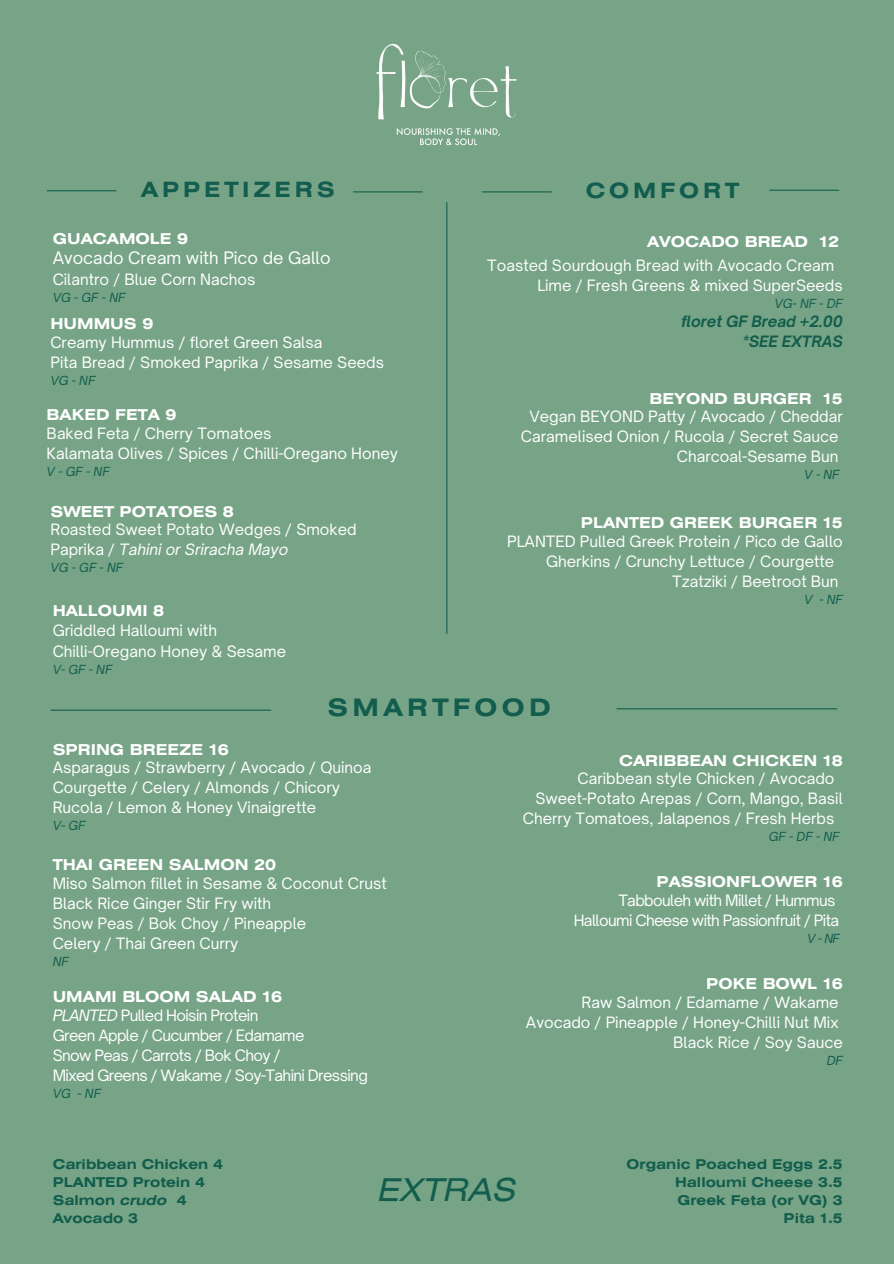
<style>
.page{position:relative;width:894px;height:1264px;background:#fff}
.page>*{position:absolute;margin:0;border:0;box-sizing:border-box;transform-origin:0 0}
.t1{font:italic 31.35px "Helios Ext";color:#125d4d}
.t2{font:700 24px "Helios Ext";letter-spacing:.185em;color:#125d4d}
.t3{font:700 21px "Helios Ext";letter-spacing:.185em;color:#125d4d}
.t4{font:16.5px "Open Sauce One";color:#fff}
.t5{font:15px/20px "Open Sauce One";color:#fff}
.t6{font:700 15px "Helios Ext";color:#fff}
.t7{font:15px/20px "Open Sauce One";letter-spacing:-.04em;color:#fff}
.t8{font:italic 700 15px/20px "Open Sauce One";color:#125d4d;text-align:right}
.t9{font:700 13.5px/18px "Helios Ext";color:#125d4d;text-align:right}
.t10{font:italic 12px "Open Sauce One";color:#125d4d}
.s1{font-style:italic}
</style>
<div class="page">
<div style="left:0;top:0;width:893px;height:1263px;background:#77a486"></div>
<hr style="left:47px;top:190px;width:69px;height:1px;background:#125d4d">
<hr style="left:482px;top:191px;width:69px;height:1px;background:#125d4d">
<hr style="left:51px;top:709px;width:220px;height:1px;background:#125d4d">
<hr style="left:353px;top:191px;width:69px;height:1px;background:#125d4d">
<hr style="left:446px;top:203px;width:1px;height:430px;background:#125d4d">
<hr style="left:617px;top:708px;width:219px;height:1px;background:#125d4d">
<img style="left:376px;top:43px;width:141px;height:103px">
<hr style="left:769px;top:190px;width:69px;height:1px;background:#125d4d">
<p class="t3" style="left:141px;top:181px;width:195px">APPETIZERS</p>
<h4 class="t6" style="left:53px;top:233px;width:137px">GUACAMOLE 9</h4>
<h5 class="t4" style="left:53px;top:248px;width:279px">Avocado Cream with Pico de Gallo</h5>
<h5 class="t5" style="left:53px;top:269px;width:204px">Cilantro / Blue Corn Nachos</h5>
<h5 class="t10" style="left:53px;top:290px;width:74px">VG-GF-NF</h5>
<h4 class="t6" style="left:50px;top:318px;width:104px">HUMMUS 9</h4>
<h5 class="t5" style="left:50px;top:332px;width:335px">Creamy Hummus / floret Green Salsa<br>Pita Bread / Smoked Paprika / Sesame Seeds</h5>
<h5 class="t10" style="left:50px;top:373px;width:46px">VG - NF</h5>
<h4 class="t6" style="left:47px;top:409px;width:131px">BAKED FETA 9</h4>
<h5 class="t5" style="left:47px;top:423px;width:353px">Baked Feta / Cherry Tomatoes<br>Kalamata Olives / Spices / Chilli-Oregano Honey</h5>
<h5 class="t10" style="left:47px;top:464px;width:64px">V-GF-NF</h5>
<h4 class="t6" style="left:50px;top:505px;width:185px">SWEET POTATOES 8</h4>
<h5 class="t5" style="left:50px;top:519px;width:308px">Roasted Sweet Potato Wedges / Smoked<br>Paprika / <span class="s1">Tahini or Sriracha Mayo</span></h5>
<h5 class="t10" style="left:50px;top:560px;width:74px">VG-GF-NF</h5>
<h3 class="t6" style="left:53px;top:605px;width:113px">HALLOUMI 8</h3>
<h4 class="t5" style="left:53px;top:619px;width:235px;line-height:21px">Griddled Halloumi with<br>Chilli-Oregano Honey &amp; Sesame</h4>
<h4 class="t10" style="left:53px;top:661px;width:61px">V- GF - NF</h4>
<h4 class="t3" style="left:585px;top:183px;width:155px">COMFORT</h4>
<h5 class="t6" style="left:647px;top:236px;width:193px">AVOCADO BREAD 12</h5>
<h4 class="t5" style="left:537px;top:255px;width:307px;text-indent:-50px">Toasted Sourdough Bread with Avocado Cream<br>Lime / Fresh Greens &amp; mixed SuperSeeds</h4>
<h4 class="t10" style="left:774px;top:295px;width:70px">VG- NF - DF</h4>
<h4 class="t8" style="left:680px;top:311px;width:163px">floret GF Bread +2.00 *SEE EXTRAS</h4>
<h5 class="t6" style="left:649px;top:392px;width:195px">BEYOND BURGER 15</h5>
<h4 class="t5" style="left:521px;top:406px;width:323px;text-align:right">Vegan BEYOND Patty / Avocado / Cheddar<br>Caramelised Onion / Rucola / Secret Sauce<br>Charcoal-Sesame Bun</h4>
<h5 class="t10" style="left:804px;top:467px;width:37px">V-NF</h5>
<h2 class="t6" style="left:580px;top:517px;width:263px">PLANTED GREEK BURGER 15</h2>
<h4 class="t5" style="left:507px;top:531px;width:337px">PLANTED Pulled Greek Protein / Pico de Gallo</h4>
<h4 class="t5" style="left:546px;top:551px;width:290px">Gherkins / Crunchy Lettuce / Courgette</h4>
<h4 class="t5" style="left:672px;top:571px;width:168px">Tzatziki / Beetroot Bun</h4>
<h4 class="t10" style="left:804px;top:591px;width:40px">V -NF</h4>
<h5 class="t2" style="left:327px;top:698px;width:225px">SMARTFOOD</h5>
<h5 class="t6" style="left:53px;top:743px;width:177px">SPRING BREEZE 16</h5>
<h4 class="t5" style="left:53px;top:757px;width:320px">Asparagus / Strawberry / Avocado / Quinoa<br>Courgette / Celery / Almonds / Chicory<br>Rucola / Lemon &amp; Honey Vinaigrette</h4>
<h4 class="t10" style="left:53px;top:818px;width:34px">V- GF</h4>
<h5 class="t6" style="left:53px;top:859px;width:225px">THAI GREEN SALMON 20</h5>
<h4 class="t5" style="left:53px;top:872px;width:336px">Miso Salmon fillet in Sesame &amp; Coconut Crust<br>Black Rice Ginger Stir Fry with<br>Snow Peas / Bok Choy / Pineapple<br>Celery / Thai Green Curry</h4>
<h4 class="t10" style="left:53px;top:953px;width:17px">NF</h4>
<h5 class="t6" style="left:53px;top:990px;width:231px">UMAMI BLOOM SALAD 16</h5>
<h4 class="t7" style="left:53px;top:1004px;width:316px"><span class="s1">PLANTED</span> Pulled Hoisin Protein<br>Green Apple / Cucumber / Edamame<br>Snow Peas / Carrots / Bok Choy /<br>Mixed Greens / Wakame / Soy-Tahini Dressing</h4>
<h4 class="t10" style="left:53px;top:1085px;width:50px">VG - NF</h4>
<h4 class="t6" style="left:619px;top:754px;width:225px">CARIBBEAN CHICKEN 18</h4>
<h5 class="t5" style="left:577px;top:768px;width:258px">Caribbean style Chicken / Avocado</h5>
<h5 class="t5" style="left:535px;top:788px;width:309px">Sweet-Potato Arepas / Corn, Mango, Basil</h5>
<h5 class="t5" style="left:522px;top:808px;width:313px">Cherry Tomatoes, Jalapenos / Fresh Herbs</h5>
<h5 class="t10" style="left:768px;top:829px;width:72px">GF-DF-NF</h5>
<h5 class="t6" style="left:656px;top:876px;width:188px">PASSIONFLOWER 16</h5>
<h4 class="t7" style="left:573px;top:890px;width:267px;text-align:right">Tabbouleh with Millet / Hummus<br>Halloumi Cheese with Passionfruit / Pita</h4>
<h4 class="t10" style="left:806px;top:931px;width:34px">V-NF</h4>
<p class="t6" style="left:706px;top:978px;width:138px">POKE BOWL 16</p>
<p class="t5" style="left:525px;top:992px;width:318px;text-align:right">Raw Salmon / Edamame / Wakame<br>Avocado / Pineapple / Honey-Chilli Nut Mix<br>Black Rice / Soy Sauce</p>
<p class="t10" style="left:826px;top:1052px;width:17px">DF</p>
<p class="t9" style="left:53px;top:1156px;width:172px;text-align:left">Caribbean Chicken 4<br>PLANTED Protein 4<br>Salmon <span class="s1">crudo</span> 4<br>Avocado 3</p>
<p class="t1" style="left:378px;top:1177px;width:140px">EXTRAS</p>
<p class="t9" style="left:626px;top:1156px;width:218px">Organic Poached Eggs 2.5<br>Halloumi Cheese 3.5<br>Greek Feta (or VG) 3<br>Pita 1.5</p>
</div>
